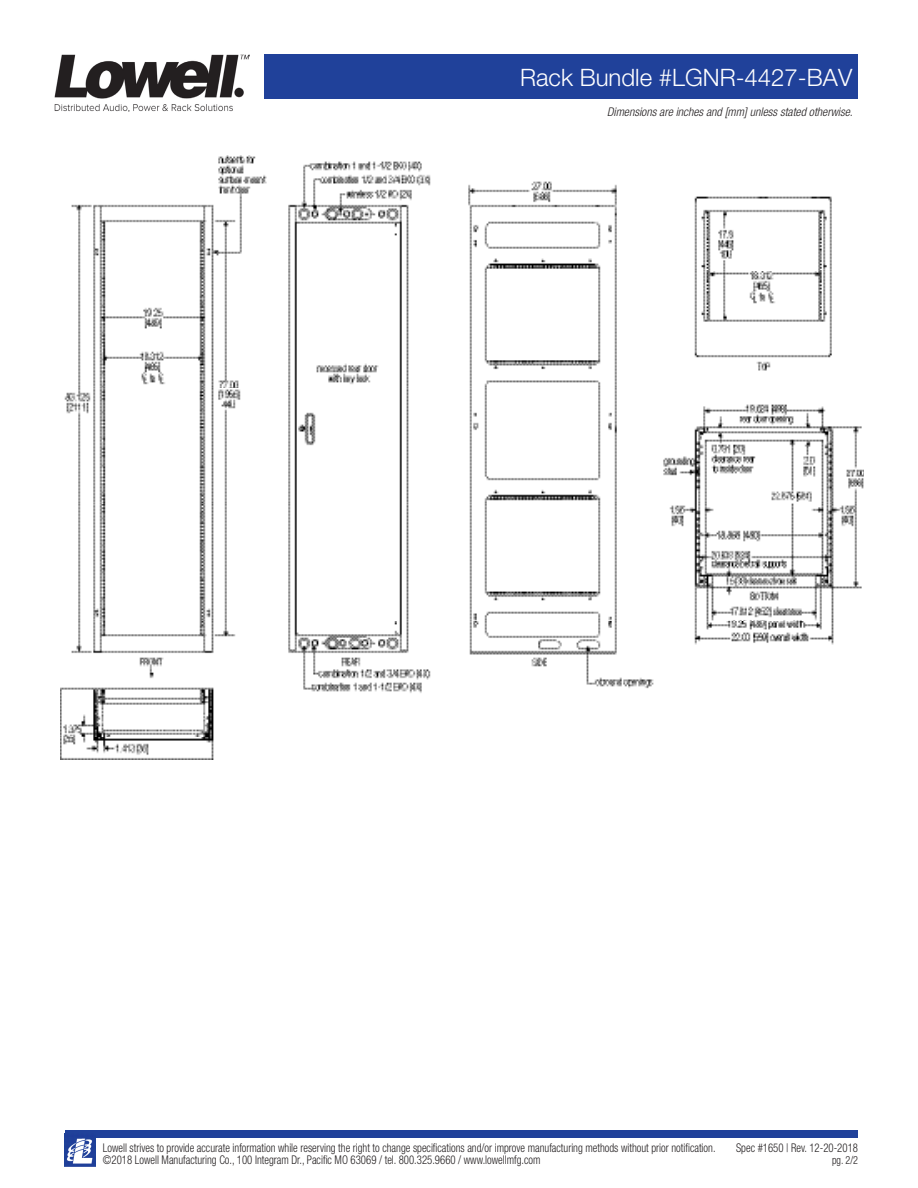
<style>
.page{position:relative;width:918px;height:1188px;background:#fff}
.page>*{position:absolute;margin:0;border:0;box-sizing:border-box;transform-origin:0 0}
.Product_-_Model_No{font:300 24px "Helvetica Neue LT Std";color:#fff}
.t1{font:300 condensed 12px/12.8px "Helvetica Neue LT Std";color:#231f20;scale:.9 1}
.t2{font:italic 300 condensed 12px "Helvetica Neue LT Std";color:#231f20}
.t3{font:300 condensed 11.25px "Helvetica Neue LT Std";color:#231f20;scale:.9 1}
</style>
<div class="page">
<div style="left:264px;top:54px;width:594px;height:45px;background:#20419a"></div>
<img style="left:54px;top:54px;width:195px;height:58px">
<div style="left:65px;top:1131px;width:793px;height:7px;background:#20419a"></div>
<img style="left:65px;top:1138px;width:30px;height:29px">
<img style="left:60px;top:156px;width:804px;height:603px">
<p class="Product_-_Model_No" style="left:520px;top:63px;width:334px">Rack Bundle #LGNR-4427-BAV</p>
<p class="t2" style="left:607px;top:104px;width:247px">Dimensions are inches and [mm] unless stated otherwise.</p>
<p class="t1" style="left:103px;top:1141px;width:682px">Lowell strives to provide accurate information while reserving the right to change specifications and/or improve manufacturing methods without prior notification. ©2018 Lowell Manufacturing Co., 100 Integram Dr., Pacific MO 63069 / tel. 800.325.9660 / www.lowellmfg.com</p>
<p class="t1" style="left:736px;top:1141px;width:137px">Spec #1650 | Rev. 12-20-2018</p>
<p class="t3" style="left:832px;top:1154px;width:30px">pg. 2/2</p>
</div>
